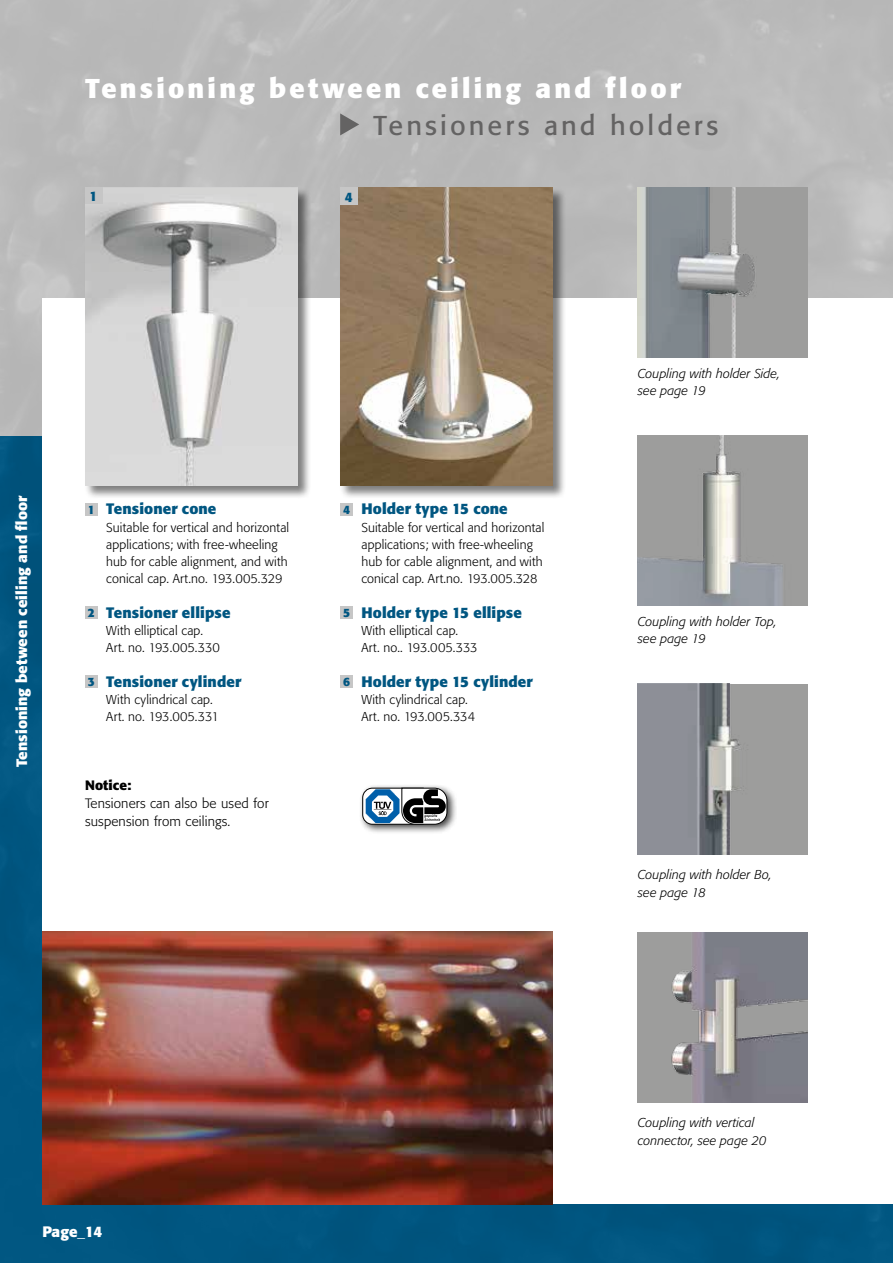
<style>
.page{position:relative;width:893px;height:1263px;background:#fff}
.page>*{position:absolute;margin:0;border:0;box-sizing:border-box;transform-origin:0 0}
.t1{font:700 27px "Formata";letter-spacing:.12em;color:#fff}
.t2{font:27px "Formata";letter-spacing:.115em;color:#646363}
.t3{font:700 15px "Formata";letter-spacing:.01em;color:#005681}
.t4{font:700 15px "Formata";letter-spacing:.005em;color:#fff}
.t5{font:300 13.5px/17.7px "Formata";letter-spacing:.01em;color:#000}
.t6{font:700 13.5px "Formata";letter-spacing:.01em;color:#000}
.t7{font:700 13.5px "Formata";color:#005681}
.t8{font:300 12.75px/17.2px "Formata";letter-spacing:.01em;color:#000}
.t9{font:italic 300 12.75px/17.2px "Formata";letter-spacing:.01em;color:#000}
.s1{font-size:12px}
</style>
<div class="page">
<img style="left:0;top:0;width:893px;height:1263px">
<div style="left:43px;top:298px;width:850px;height:905px;background:#fff"></div>
<div style="left:339px;top:187px;width:228px;height:312px;background:#000;opacity:.5"></div>
<img style="left:340px;top:188px;width:213px;height:297px">
<img style="left:638px;top:684px;width:170px;height:170px">
<img style="left:638px;top:188px;width:170px;height:170px">
<img style="left:638px;top:932px;width:170px;height:170px">
<img style="left:638px;top:436px;width:170px;height:170px">
<img style="left:43px;top:931px;width:510px;height:273px">
<div style="left:84px;top:187px;width:227px;height:312px;background:#000;opacity:.5"></div>
<img style="left:85px;top:188px;width:213px;height:297px">
<div style="left:340px;top:188px;width:17px;height:17px;background:#c6c6c6"></div>
<div style="left:85px;top:188px;width:17px;height:16px;background:#c6c6c6"></div>
<div style="left:85px;top:503px;width:13px;height:12px;background:#c6c6c6"></div>
<div style="left:85px;top:606px;width:13px;height:13px;background:#c6c6c6"></div>
<div style="left:85px;top:675px;width:13px;height:13px;background:#c6c6c6"></div>
<div style="left:340px;top:503px;width:13px;height:12px;background:#c6c6c6"></div>
<div style="left:340px;top:606px;width:13px;height:13px;background:#c6c6c6"></div>
<div style="left:340px;top:675px;width:13px;height:13px;background:#c6c6c6"></div>
<svg style="left:340px;top:113px;width:19px;height:22px"></svg>
<div style="left:358px;top:784px;width:99px;height:51px;background:#000;opacity:.75"></div>
<svg style="left:362px;top:788px;width:85px;height:37px"></svg>
<h1 class="t1" style="left:85px;top:71px;width:597px">Tensioning between ceiling and floor</h1>
<h1 class="t2" style="left:374px;top:110px;width:346px">Tensioners and holders</h1>
<p class="t7" style="left:90px;top:188px;width:9px">1</p>
<p class="t7" style="left:345px;top:188px;width:9px">4</p>
<p class="t4" style="left:13px;top:767px;width:273px;rotate:-90deg">Tensioning between ceiling and floor</p>
<p class="t3" style="left:88px;top:500px;width:130px"><span class="s1">1</span> Tensioner cone</p>
<p class="t8" style="left:106px;top:519px;width:184px">Suitable for vertical and horizontal applications; with free-wheeling hub for cable alignment, and with conical cap. Art.no. 193.005.329</p>
<p class="t3" style="left:88px;top:603px;width:144px"><span class="s1">2</span> Tensioner ellipse</p>
<p class="t8" style="left:106px;top:622px;width:115px">With elliptical cap.<br>Art. no. 193.005.330</p>
<p class="t3" style="left:88px;top:672px;width:155px"><span class="s1">3</span> Tensioner cylinder</p>
<p class="t8" style="left:106px;top:691px;width:114px">With cylindrical cap.<br>Art. no. 193.005.331</p>
<p class="t6" style="left:85px;top:777px;width:48px">Notice:</p>
<p class="t5" style="left:85px;top:794px;width:185px">Tensioners can also be used for suspension from ceilings.</p>
<p class="t3" style="left:343px;top:500px;width:166px"><span class="s1">4</span> Holder type 15 cone</p>
<p class="t8" style="left:361px;top:519px;width:184px">Suitable for vertical and horizontal applications; with free-wheeling hub for cable alignment, and with conical cap. Art.no. 193.005.328</p>
<p class="t3" style="left:343px;top:603px;width:180px"><span class="s1">5</span> Holder type 15 ellipse</p>
<p class="t8" style="left:361px;top:622px;width:118px">With elliptical cap.<br>Art. no.. 193.005.333</p>
<p class="t3" style="left:343px;top:672px;width:191px"><span class="s1">6</span> Holder type 15 cylinder</p>
<p class="t8" style="left:361px;top:691px;width:115px">With cylindrical cap.<br>Art. no. 193.005.334</p>
<p class="t9" style="left:638px;top:365px;width:144px">Coupling with holder Side, see page 19</p>
<p class="t9" style="left:638px;top:613px;width:140px">Coupling with holder Top, see page 19</p>
<p class="t9" style="left:638px;top:866px;width:135px;line-height:17.7px">Coupling with holder Bo, see page 18</p>
<p class="t4" style="left:43px;top:1222px;width:61px">Page_14</p>
<p class="t9" style="left:638px;top:1114px;width:130px;line-height:17.7px">Coupling with vertical connector, see page 20</p>
</div>
